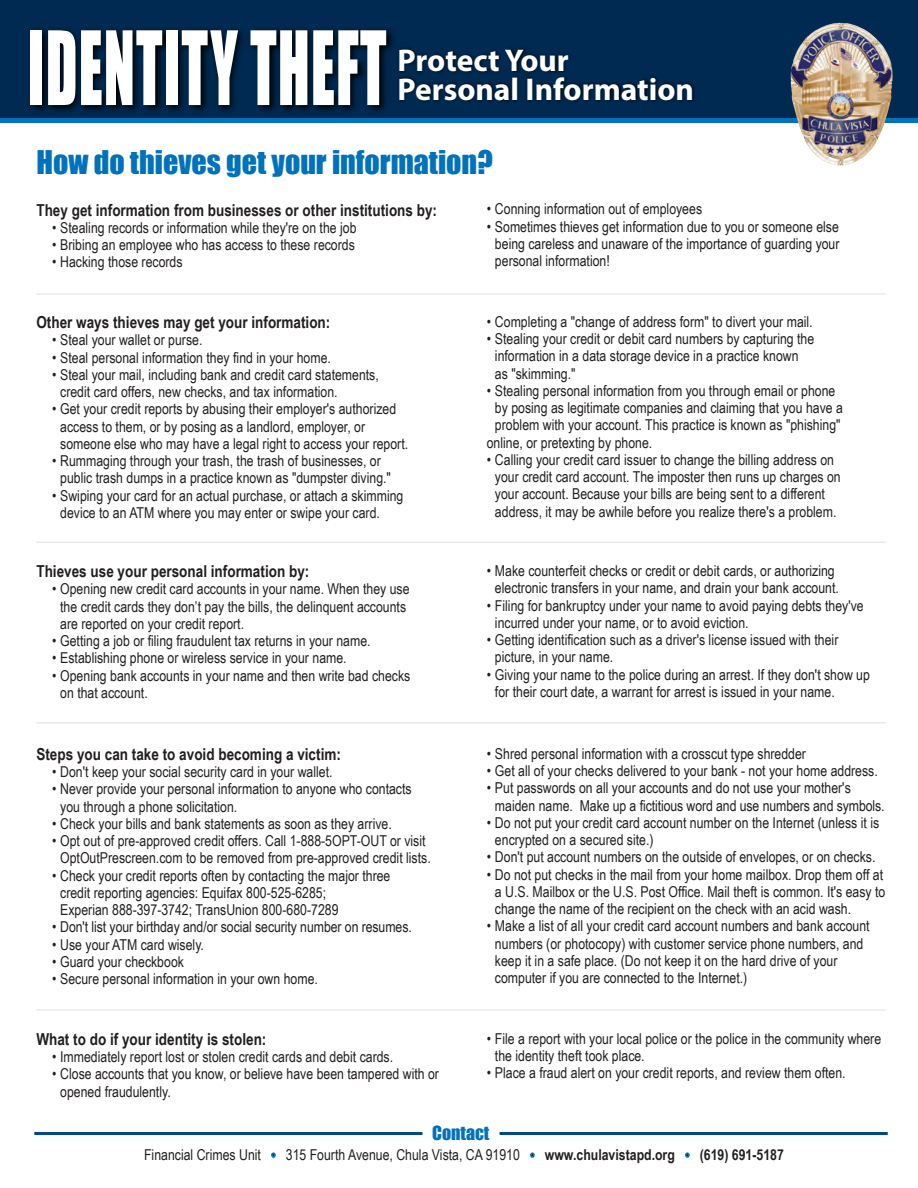
<style>
.page{position:relative;width:918px;height:1188px;background:#fff}
.page>*{position:absolute;margin:0;border:0;box-sizing:border-box;transform-origin:0 0}
.t1{font:94.5px "Impact";letter-spacing:.02em;color:#fff;scale:.61 1}
.t2{font:700 31.5px/28.8px "Myriad Pro";color:#fff}
.t3{font:30px "Impact";color:#0072bc}
.t4{font:18px "Impact";color:#0072bc}
.t5{font:700 16.5px "Arial Narrow";color:#231f20}
.t6{font:15px/17.2px "Arial Narrow";color:#231f20}
.s1{font-weight:700}
</style>
<div class="page">
<div style="left:0;top:0;width:918px;height:117px;background:#002a51"></div>
<hr style="left:34px;top:1132px;width:388px;height:3px;background:#004a7f">
<svg style="left:271px;top:1152px;width:5px;height:6px"></svg>
<svg style="left:530px;top:1152px;width:5px;height:6px"></svg>
<svg style="left:685px;top:1152px;width:5px;height:6px"></svg>
<hr style="left:500px;top:1132px;width:388px;height:3px;background:#004a7f">
<hr style="left:36px;top:293px;width:850px;height:2px;background:#231f20">
<img style="left:21px;top:29px;width:373px;height:94px">
<img style="left:394px;top:47px;width:524px;height:76px">
<img style="left:791px;top:23px;width:102px;height:143px">
<hr style="left:36px;top:542px;width:850px;height:1px;background:#231f20">
<hr style="left:36px;top:722px;width:850px;height:2px;background:#231f20">
<hr style="left:36px;top:1009px;width:850px;height:2px;background:#231f20">
<h1 class="t1" style="left:28px;top:-5px;width:589px">IDENTITY THEFT</h1>
<h2 class="t2" style="left:398px;top:45px;width:298px">Protect Your<br>Personal Information</h2>
<h3 class="t3" style="left:36px;top:139px;width:458px">How do thieves get your information?</h3>
<p class="t5" style="left:36px;top:197px;width:402px">They get information from businesses or other institutions by:</p>
<p class="t6" style="left:52px;top:218px;width:306px">• Stealing records or information while they're on the job</p>
<p class="t6" style="left:52px;top:236px;width:304px">• Bribing an employee who has access to these records</p>
<p class="t6" style="left:52px;top:253px;width:132px">• Hacking those records</p>
<p class="t5" style="left:36px;top:310px;width:295px">Other ways thieves may get your information:</p>
<p class="t6" style="left:52px;top:331px;width:152px">• Steal your wallet or purse.</p>
<p class="t6" style="left:52px;top:348px;width:280px">• Steal personal information they find in your home.</p>
<p class="t6" style="left:60px;top:365px;width:320px;text-indent:-8px">• Steal your mail, including bank and credit card statements, credit card offers, new checks, and tax information.</p>
<p class="t6" style="left:60px;top:400px;width:350px;text-indent:-8px">• Get your credit reports by abusing their employer's authorized access to them, or by posing as a landlord, employer, or someone else who may have a legal right to access your report.</p>
<p class="t6" style="left:60px;top:452px;width:332px;text-indent:-8px">• Rummaging through your trash, the trash of businesses, or public trash dumps in a practice known as "dumpster diving."</p>
<p class="t6" style="left:60px;top:486px;width:345px;text-indent:-8px">• Swiping your card for an actual purchase, or attach a skimming device to an ATM where you may enter or swipe your card.</p>
<p class="t5" style="left:36px;top:559px;width:274px">Thieves use your personal information by:</p>
<p class="t6" style="left:60px;top:580px;width:351px;text-indent:-8px">• Opening new credit card accounts in your name. When they use the credit cards they don’t pay the bills, the delinquent accounts are reported on your credit report.</p>
<p class="t6" style="left:52px;top:632px;width:320px">• Getting a job or filing fraudulent tax returns in your name.</p>
<p class="t6" style="left:52px;top:649px;width:296px">• Establishing phone or wireless service in your name.</p>
<p class="t6" style="left:60px;top:666px;width:352px;text-indent:-8px">• Opening bank accounts in your name and then write bad checks on that account.</p>
<p class="t5" style="left:36px;top:742px;width:306px">Steps you can take to avoid becoming a victim:</p>
<p class="t6" style="left:52px;top:763px;width:282px">• Don't keep your social security card in your wallet.</p>
<p class="t6" style="left:60px;top:780px;width:353px;text-indent:-8px">• Never provide your personal information to anyone who contacts you through a phone solicitation.</p>
<p class="t6" style="left:52px;top:814px;width:341px">• Check your bills and bank statements as soon as they arrive.</p>
<p class="t6" style="left:52px;top:832px;width:380px;text-align:center">• Opt out of pre-approved credit offers. Call 1-888-5OPT-OUT or visit<br>OptOutPrescreen.com to be removed from pre-approved credit lists.</p>
<p class="t6" style="left:60px;top:866px;width:332px;text-indent:-8px">• Check your credit reports often by contacting the major three credit reporting agencies: Equifax 800-525-6285;<br>Experian 888-397-3742; TransUnion 800-680-7289</p>
<p class="t6" style="left:52px;top:918px;width:361px">• Don't list your birthday and/or social security number on resumes.</p>
<p class="t6" style="left:52px;top:935px;width:153px">• Use your ATM card wisely.</p>
<p class="t6" style="left:52px;top:952px;width:133px">• Guard your checkbook</p>
<p class="t6" style="left:52px;top:970px;width:267px">• Secure personal information in your own home.</p>
<p class="t5" style="left:36px;top:1027px;width:232px">What to do if your identity is stolen:</p>
<p class="t6" style="left:52px;top:1048px;width:343px">• Immediately report lost or stolen credit cards and debit cards.</p>
<p class="t6" style="left:60px;top:1065px;width:380px;text-indent:-8px">• Close accounts that you know, or believe have been tampered with or opened fraudulently.</p>
<p class="t6" style="left:487px;top:200px;width:217px">• Conning information out of employees</p>
<p class="t6" style="left:495px;top:217px;width:346px;text-align:justify;text-indent:-8px">• Sometimes thieves get information due to you or someone else being careless and unaware of the importance of guarding your personal information!</p>
<p class="t6" style="left:487px;top:313px;width:327px">• Completing a "change of address form" to divert your mail.</p>
<p class="t6" style="left:495px;top:330px;width:321px;text-indent:-8px">• Stealing your credit or debit card numbers by capturing the information in a data storage device in a practice known as "skimming."</p>
<p class="t6" style="left:487px;top:382px;width:350px">• Stealing personal information from you through email or phone</p>
<p class="t6" style="left:495px;top:399px;width:350px">by posing as legitimate companies and claiming that you have a</p>
<p class="t6" style="left:495px;top:416px;width:347px">problem with your account. This practice is known as "phishing"</p>
<p class="t6" style="left:487px;top:433px;width:167px">online, or pretexting by phone.</p>
<p class="t6" style="left:487px;top:451px;width:355px;text-align:center">• Calling your credit card issuer to change the billing address on your credit card account. The imposter then runs up charges on your account. Because your bills are being sent to a different address, it may be awhile before you realize there's a problem.</p>
<p class="t6" style="left:487px;top:562px;width:354px;text-align:center">• Make counterfeit checks or credit or debit cards, or authorizing electronic transfers in your name, and drain your bank account.</p>
<p class="t6" style="left:495px;top:596px;width:370px;text-indent:-8px">• Filing for bankruptcy under your name to avoid paying debts they've incurred under your name, or to avoid eviction.</p>
<p class="t6" style="left:495px;top:631px;width:345px;text-indent:-8px">• Getting identification such as a driver's license issued with their picture, in your name.</p>
<p class="t6" style="left:495px;top:665px;width:377px;text-indent:-8px">• Giving your name to the police during an arrest. If they don't show up for their court date, a warrant for arrest is issued in your name.</p>
<p class="t6" style="left:487px;top:744px;width:321px">• Shred personal information with a crosscut type shredder</p>
<p class="t6" style="left:487px;top:762px;width:393px">• Get all of your checks delivered to your bank - not your home address.</p>
<p class="t6" style="left:495px;top:779px;width:391px;text-indent:-8px">• Put passwords on all your accounts and do not use your mother's maiden name. Make up a fictitious word and use numbers and symbols.</p>
<p class="t6" style="left:495px;top:813px;width:386px;text-indent:-8px">• Do not put your credit card account number on the Internet (unless it is encrypted on a secured site.)</p>
<p class="t6" style="left:487px;top:848px;width:390px">• Don't put account numbers on the outside of envelopes, or on checks.</p>
<p class="t6" style="left:495px;top:865px;width:392px;text-indent:-8px">• Do not put checks in the mail from your home mailbox. Drop them off at a U.S. Mailbox or the U.S. Post Office. Mail theft is common. It's easy to change the name of the recipient on the check with an acid wash.</p>
<p class="t6" style="left:495px;top:917px;width:376px;text-indent:-8px">• Make a list of all your credit card account numbers and bank account numbers (or photocopy) with customer service phone numbers, and keep it in a safe place. (Do not keep it on the hard drive of your computer if you are connected to the Internet.)</p>
<p class="t6" style="left:495px;top:1029px;width:388px;text-indent:-8px">• File a report with your local police or the police in the community where the identity theft took place.</p>
<p class="t6" style="left:487px;top:1064px;width:360px">• Place a fraud alert on your credit reports, and review them often.</p>
<p class="t4" style="left:432px;top:1119px;width:59px">Contact</p>
<p class="t6" style="left:144px;top:1146px;width:641px">Financial Crimes Unit • 315 Fourth Avenue, Chula Vista, CA 91910 • <span class="s1">www.chulavistapd.org</span> • <span class="s1">(619) 691-5187</span></p>
</div>
